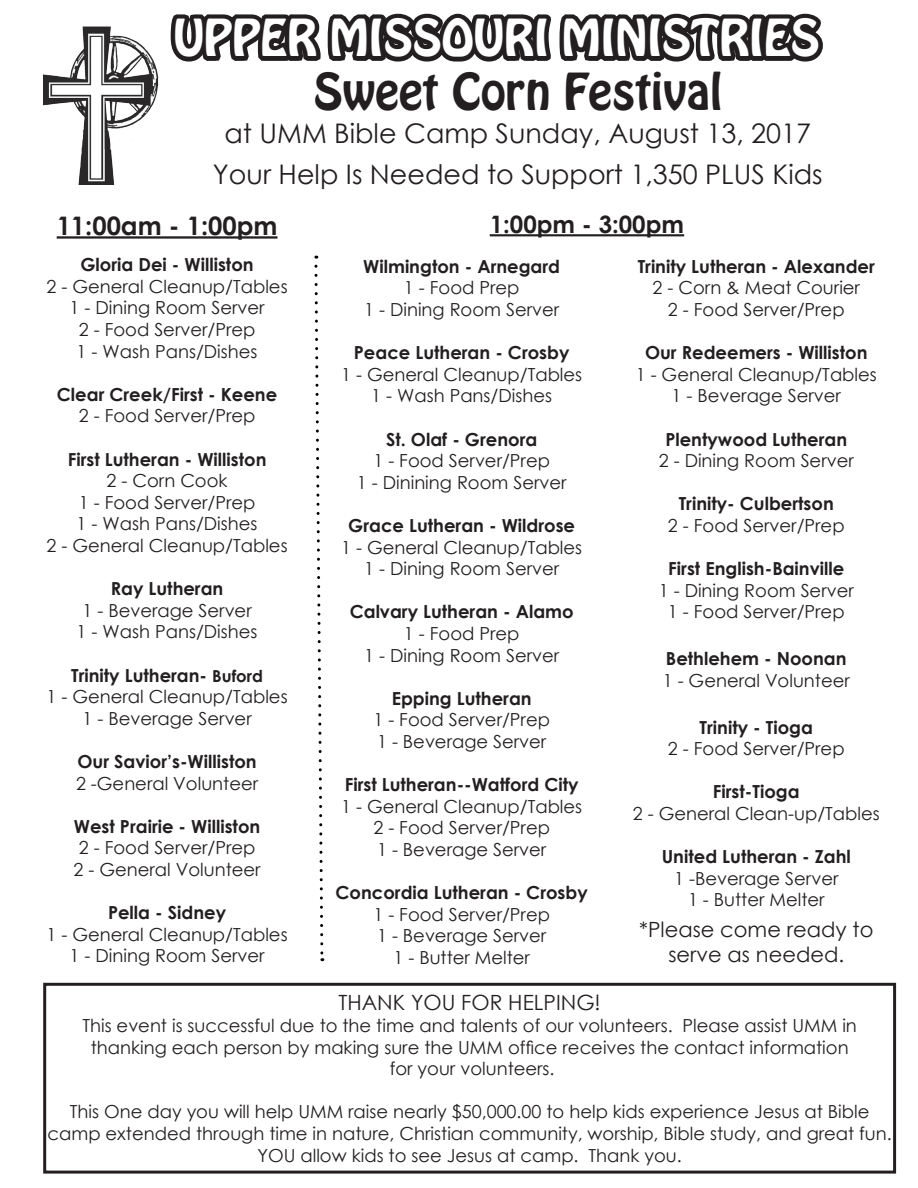
<style>
.page{position:relative;width:918px;height:1188px;background:#fff}
.page>*{position:absolute;margin:0;border:0;box-sizing:border-box;transform-origin:0 0}
.t1{font:45px "Hobo Std";color:#fff}
.t2{font:45px "Hobo Std";color:#231f20}
.t3{font:27px "Century Gothic";color:#231f20}
.t4{font:700 25.5px "Century Gothic";color:#231f20}
.t5{font:700 24px "Century Gothic";color:#231f20}
.t6{font:21px/25.2px "Century Gothic";color:#231f20;text-align:center}
.t7{font:18px/21.6px "Century Gothic";color:#231f20;text-align:center}
.t8{font:700 18px "Century Gothic";color:#231f20}
.s1{font-size:16.5px}
</style>
<div class="page">
<svg style="left:170px;top:13px;width:653px;height:49px;background:#444041"></svg>
<hr style="left:57px;top:236px;width:221px;height:3px;background:#231f20">
<img style="left:43px;top:26px;width:116px;height:159px">
<svg style="left:314px;top:256px;width:11px;height:705px"></svg>
<div style="left:43px;top:983px;width:853px;height:191px;border:3px solid #231f20"></div>
<hr style="left:490px;top:234px;width:194px;height:2px;background:#231f20">
<p class="t1" style="left:174px;top:7px;width:648px">UPPER MISSOURI MINISTRIES</p>
<p class="t2" style="left:314px;top:61px;width:409px">Sweet Corn Festival</p>
<p class="t3" style="left:224px;top:114px;width:588px">at UMM Bible Camp Sunday, August 13, 2017</p>
<p class="t3" style="left:213px;top:156px;width:611px">Your Help Is Needed to Support 1,350 PLUS Kids</p>
<p class="t4" style="left:57px;top:207px;width:222px">11:00am - 1:00pm</p>
<p class="t8" style="left:81px;top:251px;width:175px">Gloria Dei - Williston</p>
<p class="t7" style="left:47px;top:275px;width:243px">2 - General Cleanup/Tables</p>
<p class="t7" style="left:70px;top:297px;width:197px">1 - Dining Room Server</p>
<p class="t7" style="left:79px;top:318px;width:178px">2 - Food Server/Prep</p>
<p class="t7" style="left:77px;top:340px;width:182px">1 - Wash Pans/Dishes</p>
<p class="t8" style="left:57px;top:381px;width:222px">Clear Creek/First - Keene</p>
<p class="t7" style="left:79px;top:405px;width:178px">2 - Food Server/Prep</p>
<p class="t8" style="left:68px;top:445px;width:200px">First Lutheran - Williston</p>
<p class="t7" style="left:107px;top:470px;width:122px">2 - Corn Cook</p>
<p class="t7" style="left:79px;top:491px;width:178px">1 - Food Server/Prep</p>
<p class="t7" style="left:77px;top:513px;width:182px">1 - Wash Pans/Dishes</p>
<p class="t7" style="left:47px;top:534px;width:243px">2 - General Cleanup/Tables</p>
<p class="t8" style="left:111px;top:575px;width:114px">Ray Lutheran</p>
<p class="t7" style="left:82px;top:599px;width:171px">1 - Beverage Server</p>
<p class="t7" style="left:77px;top:621px;width:182px">1 - Wash Pans/Dishes</p>
<p class="t8" style="left:71px;top:661px;width:193px">Trinity Lutheran- <span class="s1">Buford</span></p>
<p class="t7" style="left:47px;top:686px;width:243px">1 - General Cleanup/Tables</p>
<p class="t7" style="left:82px;top:707px;width:171px">1 - Beverage Server</p>
<p class="t8" style="left:77px;top:748px;width:181px">Our Savior’s-Williston</p>
<p class="t7" style="left:76px;top:772px;width:184px">2 -General Volunteer</p>
<p class="t8" style="left:74px;top:813px;width:188px">West Prairie - Williston</p>
<p class="t7" style="left:79px;top:837px;width:178px">2 - Food Server/Prep</p>
<p class="t7" style="left:74px;top:858px;width:189px">2 - General Volunteer</p>
<p class="t8" style="left:108px;top:899px;width:120px">Pella - Sidney</p>
<p class="t7" style="left:47px;top:923px;width:243px">1 - General Cleanup/Tables</p>
<p class="t7" style="left:70px;top:945px;width:197px">1 - Dining Room Server</p>
<p class="t5" style="left:490px;top:206px;width:196px">1:00pm - 3:00pm</p>
<p class="t8" style="left:363px;top:253px;width:198px">Wilmington - Arnegard</p>
<p class="t7" style="left:404px;top:277px;width:117px">1 - Food Prep</p>
<p class="t7" style="left:364px;top:298px;width:197px">1 - Dining Room Server</p>
<p class="t8" style="left:354px;top:339px;width:217px">Peace Lutheran - Crosby</p>
<p class="t7" style="left:341px;top:363px;width:243px">1 - General Cleanup/Tables</p>
<p class="t7" style="left:371px;top:385px;width:182px">1 - Wash Pans/Dishes</p>
<p class="t8" style="left:386px;top:425px;width:153px">St. Olaf - Grenora</p>
<p class="t7" style="left:373px;top:450px;width:178px">1 - Food Server/Prep</p>
<p class="t7" style="left:357px;top:471px;width:211px">1 - Dinining Room Server</p>
<p class="t8" style="left:348px;top:512px;width:228px">Grace Lutheran - Wildrose</p>
<p class="t7" style="left:341px;top:536px;width:243px">1 - General Cleanup/Tables</p>
<p class="t7" style="left:364px;top:558px;width:197px">1 - Dining Room Server</p>
<p class="t8" style="left:350px;top:598px;width:225px">Calvary Lutheran - Alamo</p>
<p class="t7" style="left:404px;top:622px;width:117px">1 - Food Prep</p>
<p class="t7" style="left:364px;top:644px;width:197px">1 - Dining Room Server</p>
<p class="t8" style="left:392px;top:685px;width:142px">Epping Lutheran</p>
<p class="t7" style="left:373px;top:709px;width:178px">1 - Food Server/Prep</p>
<p class="t7" style="left:377px;top:730px;width:171px">1 - Beverage Server</p>
<p class="t8" style="left:345px;top:771px;width:235px">First Lutheran--Watford City</p>
<p class="t7" style="left:341px;top:795px;width:243px">1 - General Cleanup/Tables</p>
<p class="t7" style="left:373px;top:817px;width:178px">2 - Food Server/Prep</p>
<p class="t7" style="left:377px;top:838px;width:171px">1 - Beverage Server</p>
<p class="t8" style="left:336px;top:879px;width:254px">Concordia Lutheran - Crosby</p>
<p class="t7" style="left:373px;top:903px;width:178px">1 - Food Server/Prep</p>
<p class="t7" style="left:377px;top:925px;width:171px">1 - Beverage Server</p>
<p class="t7" style="left:393px;top:946px;width:138px">1 - Butter Melter</p>
<p class="t8" style="left:638px;top:253px;width:239px">Trinity Lutheran - Alexander</p>
<p class="t7" style="left:653px;top:277px;width:209px">2 - Corn &amp; Meat Courier</p>
<p class="t7" style="left:668px;top:298px;width:178px">2 - Food Server/Prep</p>
<p class="t8" style="left:645px;top:339px;width:224px">Our Redeemers - Williston</p>
<p class="t7" style="left:636px;top:363px;width:243px">1 - General Cleanup/Tables</p>
<p class="t7" style="left:672px;top:385px;width:171px">1 - Beverage Server</p>
<p class="t8" style="left:665px;top:425px;width:183px">Plentywood Lutheran</p>
<p class="t7" style="left:659px;top:450px;width:197px">2 - Dining Room Server</p>
<p class="t8" style="left:679px;top:490px;width:157px">Trinity- Culbertson</p>
<p class="t7" style="left:668px;top:514px;width:178px">2 - Food Server/Prep</p>
<p class="t8" style="left:668px;top:555px;width:178px">First English-Bainville</p>
<p class="t7" style="left:659px;top:579px;width:197px">1 - Dining Room Server</p>
<p class="t7" style="left:668px;top:601px;width:178px">1 - Food Server/Prep</p>
<p class="t8" style="left:666px;top:645px;width:182px">Bethlehem - Noonan</p>
<p class="t7" style="left:663px;top:669px;width:189px">1 - General Volunteer</p>
<p class="t8" style="left:700px;top:713px;width:115px">Trinity - Tioga</p>
<p class="t7" style="left:668px;top:738px;width:178px">2 - Food Server/Prep</p>
<p class="t8" style="left:713px;top:778px;width:88px">First-Tioga</p>
<p class="t7" style="left:633px;top:802px;width:249px">2 - General Clean-up/Tables</p>
<p class="t8" style="left:662px;top:843px;width:191px">United Lutheran - Zahl</p>
<p class="t7" style="left:674px;top:867px;width:166px">1 -Beverage Server</p>
<p class="t7" style="left:688px;top:889px;width:138px">1 - Butter Melter</p>
<p class="t6" style="left:639px;top:916px;width:236px">*Please come ready to serve as needed.</p>
<p class="t6" style="left:338px;top:990px;width:264px">THANK YOU FOR HELPING!</p>
<p class="t7" style="left:82px;top:1014px;width:776px">This event is successful due to the time and talents of our volunteers. Please assist UMM in</p>
<p class="t7" style="left:91px;top:1036px;width:759px">thanking each person by making sure the UMM office receives the contact information</p>
<p class="t7" style="left:390px;top:1058px;width:166px">for your volunteers.</p>
<p class="t7" style="left:48px;top:1101px;width:846px">This One day you will help UMM raise nearly $50,000.00 to help kids experience Jesus at Bible camp extended through time in nature, Christian community, worship, Bible study, and great fun.<br>YOU allow kids to see Jesus at camp. Thank you.</p>
</div>
